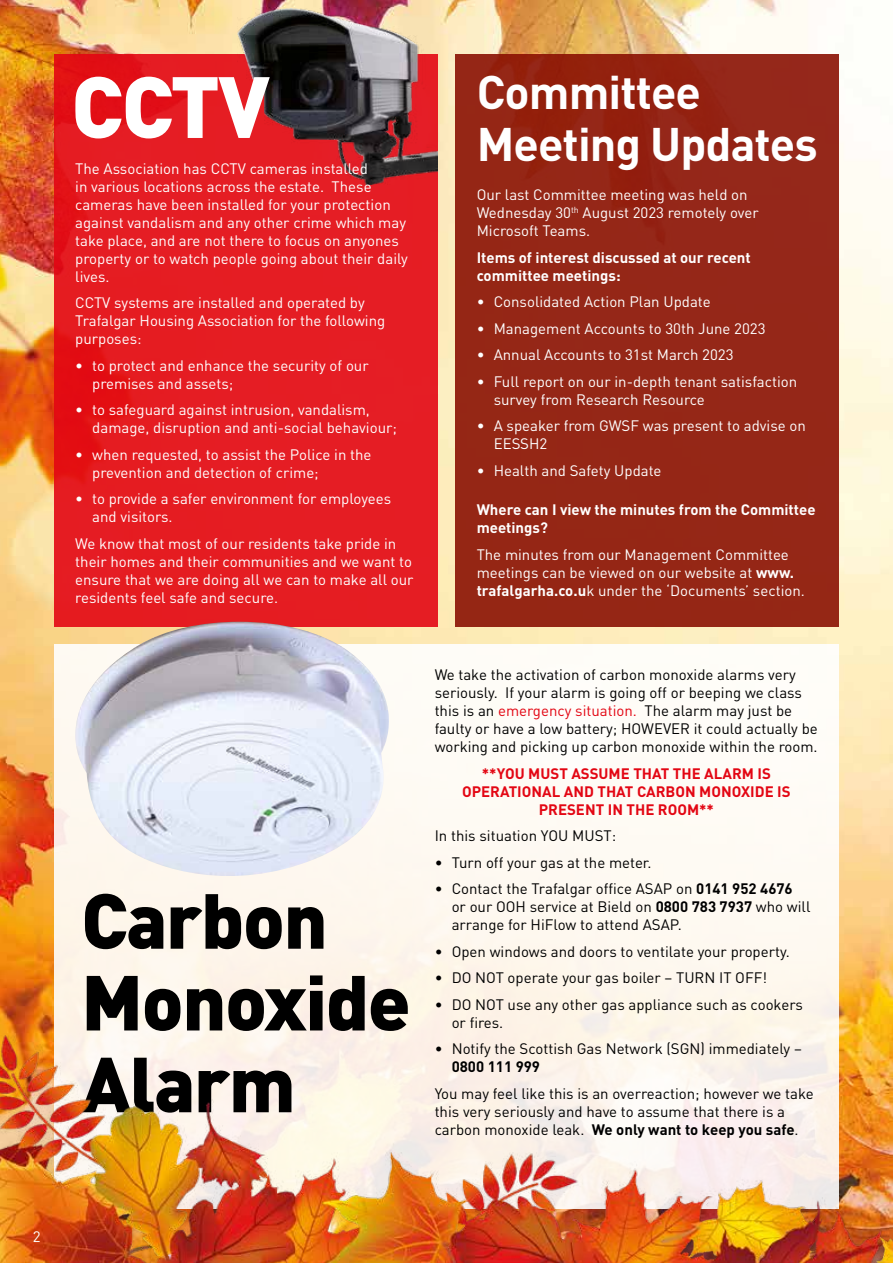
<style>
.page{position:relative;width:893px;height:1263px;background:#fff}
.page>*{position:absolute;margin:0;border:0;box-sizing:border-box;transform-origin:0 0}
.t1{font:900 85.35px "DIN";color:#fff}
.t2{font:900 76.65px/81.8px "DIN";letter-spacing:-.02em;color:#000}
.t3{font:700 46.5px/52.5px "DIN";letter-spacing:-.02em;color:#fff}
.t4{font:15px/18px "DIN";color:#fff}
.t5{font:15px/18px "DIN";color:#000}
.t6{font:700 15px/18px "DIN";color:#fff}
.t7{font:700 15px/18px "DIN";color:#e30613;text-align:center}
.t8{font:700 15px "DIN";color:#000}
.s1{font-weight:700}
.s2{color:#e30613}
</style>
<div class="page">
<img style="left:0;top:0;width:893px;height:902px">
<div style="left:54px;top:645px;width:785px;height:564px;background:#fefbf5"></div>
<div style="left:54px;top:54px;width:383px;height:573px;background:linear-gradient(to right,#e4181e,#e51f26)"></div>
<div style="left:455px;top:54px;width:384px;height:573px;background:#952716"></div>
<img style="left:238px;top:9px;width:199px;height:175px">
<img style="left:75px;top:622px;width:315px;height:254px">
<img style="left:0;top:902px;width:893px;height:361px">
<h1 class="t1" style="left:71px;top:50px;width:200px">CCTV</h1>
<p class="t4" style="left:75px;top:159px;width:334px">The Association has CCTV cameras installed<br>in various locations across the estate. These cameras have been installed for your protection against vandalism and any other crime which may take place, and are not there to focus on anyones property or to watch people going about their daily lives.</p>
<p class="t4" style="left:75px;top:294px;width:311px">CCTV systems are installed and operated by<br>Trafalgar Housing Association for the following purposes:</p>
<p class="t4" style="left:92px;top:356px;width:278px;text-indent:-17px">• to protect and enhance the security of our premises and assets;</p>
<p class="t4" style="left:92px;top:401px;width:306px;text-indent:-17px">• to safeguard against intrusion, vandalism, damage, disruption and anti-social behaviour;</p>
<p class="t4" style="left:92px;top:445px;width:281px;text-indent:-17px">• when requested, to assist the Police in the prevention and detection of crime;</p>
<p class="t4" style="left:92px;top:490px;width:300px;text-indent:-17px">• to provide a safer environment for employees and visitors.</p>
<p class="t4" style="left:75px;top:534px;width:340px">We know that most of our residents take pride in their homes and their communities and we want to ensure that we are doing all we can to make all our residents feel safe and secure.</p>
<h3 class="t3" style="left:477px;top:64px;width:343px">Committee<br>Meeting Updates</h3>
<p class="t4" style="left:477px;top:186px;width:283px">Our last Committee meeting was held on<br>Wednesday 30<sup>th</sup> August 2023 remotely over<br>Microsoft Teams.</p>
<p class="t6" style="left:477px;top:248px;width:276px">Items of interest discussed at our recent committee meetings:</p>
<p class="t4" style="left:477px;top:293px;width:236px">• Consolidated Action Plan Update</p>
<p class="t4" style="left:477px;top:319px;width:290px">• Management Accounts to 30th June 2023</p>
<p class="t4" style="left:477px;top:346px;width:258px">• Annual Accounts to 31st March 2023</p>
<p class="t4" style="left:494px;top:372px;width:305px;text-indent:-17px">• Full report on our in-depth tenant satisfaction survey from Research Resource</p>
<p class="t4" style="left:494px;top:417px;width:314px;text-indent:-17px">• A speaker from GWSF was present to advise on<br>EESSH2</p>
<p class="t4" style="left:477px;top:461px;width:186px">• Health and Safety Update</p>
<p class="t6" style="left:477px;top:500px;width:340px">Where can I view the minutes from the Committee meetings?</p>
<p class="t4" style="left:477px;top:545px;width:330px">The minutes from our Management Committee meetings can be viewed on our website at <span class="s1">www. trafalgarha.co.u</span>k under the ‘Documents’ section.</p>
<h2 class="t2" style="left:81px;top:876px;width:331px">Carbon<br>Monoxide<br>Alarm</h2>
<p class="t5" style="left:435px;top:665px;width:385px">We take the activation of carbon monoxide alarms very seriously. If your alarm is going off or beeping we class this is an <span class="s2">emergency situation.</span> The alarm may just be faulty or have a low battery; HOWEVER it could actually be working and picking up carbon monoxide within the room.</p>
<p class="t7" style="left:462px;top:764px;width:330px">**YOU MUST ASSUME THAT THE ALARM IS<br>OPERATIONAL AND THAT CARBON MONOXIDE IS<br>PRESENT IN THE ROOM**</p>
<p class="t5" style="left:435px;top:826px;width:183px">In this situation YOU MUST:</p>
<p class="t5" style="left:435px;top:853px;width:218px">• Turn off your gas at the meter.</p>
<p class="t5" style="left:452px;top:879px;width:360px;text-indent:-17px">• Contact the Trafalgar office ASAP on <span class="s1">0141 952 4676 </span>or our OOH service at Bield on <span class="s1">0800 783 7937</span> who will arrange for HiFlow to attend ASAP.</p>
<p class="t5" style="left:435px;top:942px;width:357px">• Open windows and doors to ventilate your property.</p>
<p class="t5" style="left:435px;top:968px;width:334px">• DO NOT operate your gas boiler – TURN IT OFF!</p>
<p class="t5" style="left:452px;top:995px;width:353px;text-indent:-17px">• DO NOT use any other gas appliance such as cookers or fires.</p>
<p class="t5" style="left:435px;top:1039px;width:369px">• Notify the Scottish Gas Network (SGN) immediately –</p>
<p class="t8" style="left:452px;top:1057px;width:90px">0800 111 999</p>
<p class="t5" style="left:435px;top:1084px;width:381px">You may feel like this is an overreaction; however we take this very seriously and have to assume that there is a carbon monoxide leak. <span class="s1">We only want to keep you safe</span>.</p>
<p class="t4" style="left:33px;top:1228px;width:9px">2</p>
</div>
